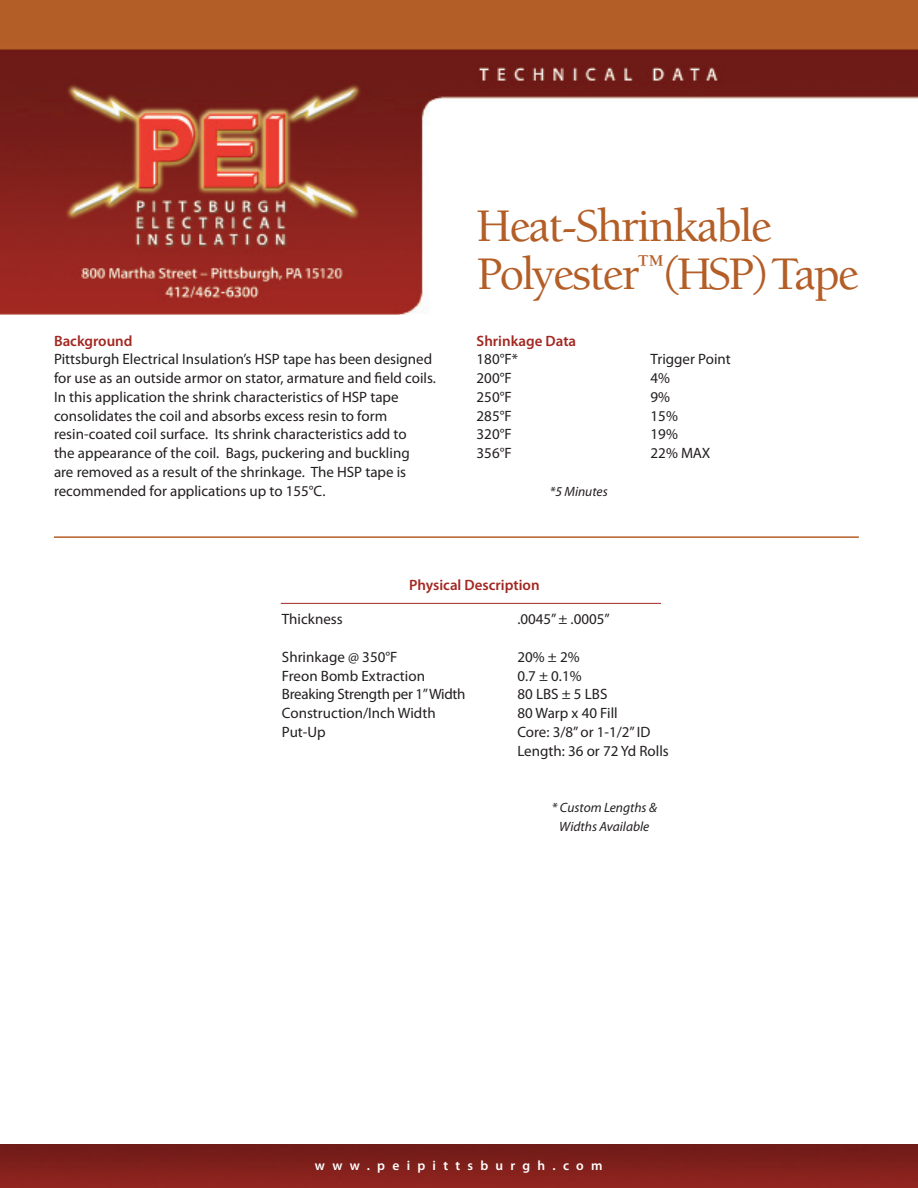
<style>
.page{position:relative;width:918px;height:1188px;background:#fff}
.page>*{position:absolute;margin:0;border:0;box-sizing:border-box;transform-origin:0 0}
.t1{font:500 48px/48px "Berkeley";letter-spacing:-.04em;color:#b45e27}
.t2{font:15px/18.8px "Myriad Pro";color:#231f20}
.t3{font:600 15px "Myriad Pro";color:#a22822}
.t4{font:15px "Myriad Pro";letter-spacing:-.02em;color:#231f20}
.t5{font:italic 13.5px/18.8px "Myriad Pro";color:#231f20;text-align:center}
.t6{font:600 13.5px "Myriad Pro";letter-spacing:.54em;color:#fff}
</style>
<div class="page">
<img style="left:0;top:0;width:918px;height:315px">
<img style="left:0;top:1144px;width:918px;height:44px">
<hr style="left:54px;top:536px;width:805px;height:2px;background:#b45e27">
<hr style="left:281px;top:603px;width:380px;height:1px;background:#a22822">
<p class="t3" style="left:54px;top:331px;width:80px">Background</p>
<p class="t2" style="left:54px;top:350px;width:383px">Pittsburgh Electrical Insulation’s HSP tape has been designed for use as an outside armor on stator, armature and field coils.<br>In this application the shrink characteristics of HSP tape consolidates the coil and absorbs excess resin to form resin-coated coil surface. Its shrink characteristics add to<br>the appearance of the coil. Bags, puckering and buckling<br>are removed as a result of the shrinkage. The HSP tape is recommended for applications up to 155°C.</p>
<p class="t1" style="left:477px;top:203px;width:384px">Heat-Shrinkable<br>Polyester<sup>™</sup> (HSP) Tape</p>
<p class="t3" style="left:477px;top:331px;width:101px">Shrinkage Data</p>
<p class="t2" style="left:477px;top:350px;width:43px">180°F*</p>
<p class="t2" style="left:651px;top:350px;width:82px">Trigger Point</p>
<p class="t2" style="left:477px;top:368px;width:37px">200°F</p>
<p class="t2" style="left:651px;top:368px;width:21px">4%</p>
<p class="t2" style="left:477px;top:387px;width:37px">250°F</p>
<p class="t2" style="left:651px;top:387px;width:21px">9%</p>
<p class="t2" style="left:477px;top:406px;width:37px">285°F</p>
<p class="t2" style="left:651px;top:406px;width:29px">15%</p>
<p class="t2" style="left:477px;top:425px;width:37px">320°F</p>
<p class="t2" style="left:651px;top:425px;width:29px">19%</p>
<p class="t2" style="left:477px;top:443px;width:37px">356°F</p>
<p class="t2" style="left:651px;top:443px;width:61px">22% MAX</p>
<p class="t5" style="left:550px;top:482px;width:59px">*5 Minutes</p>
<p class="t3" style="left:409px;top:575px;width:132px">Physical Description</p>
<p class="t2" style="left:282px;top:610px;width:62px">Thickness</p>
<p class="t2" style="left:517px;top:610px;width:94px">.0045” ± .0005”</p>
<p class="t2" style="left:282px;top:647px;width:117px">Shrinkage @ 350°F</p>
<p class="t2" style="left:517px;top:647px;width:64px">20% ± 2%</p>
<p class="t2" style="left:282px;top:666px;width:145px">Freon Bomb Extraction</p>
<p class="t2" style="left:517px;top:666px;width:66px">0.7 ± 0.1%</p>
<p class="t4" style="left:282px;top:685px;width:185px">Breaking Strength per 1” Width</p>
<p class="t2" style="left:517px;top:685px;width:91px">80 LBS ± 5 LBS</p>
<p class="t2" style="left:282px;top:703px;width:155px">Construction/Inch Width</p>
<p class="t2" style="left:517px;top:703px;width:102px">80 Warp x 40 Fill</p>
<p class="t2" style="left:282px;top:722px;width:45px">Put-Up</p>
<p class="t2" style="left:517px;top:722px;width:134px">Core: 3/8” or 1-1/2” ID</p>
<p class="t2" style="left:517px;top:741px;width:153px">Length: 36 or 72 Yd Rolls</p>
<p class="t5" style="left:552px;top:798px;width:107px">* Custom Lengths &amp;<br>Widths Available</p>
<p class="t6" style="left:315px;top:1157px;width:289px">www.peipittsburgh.com</p>
</div>
